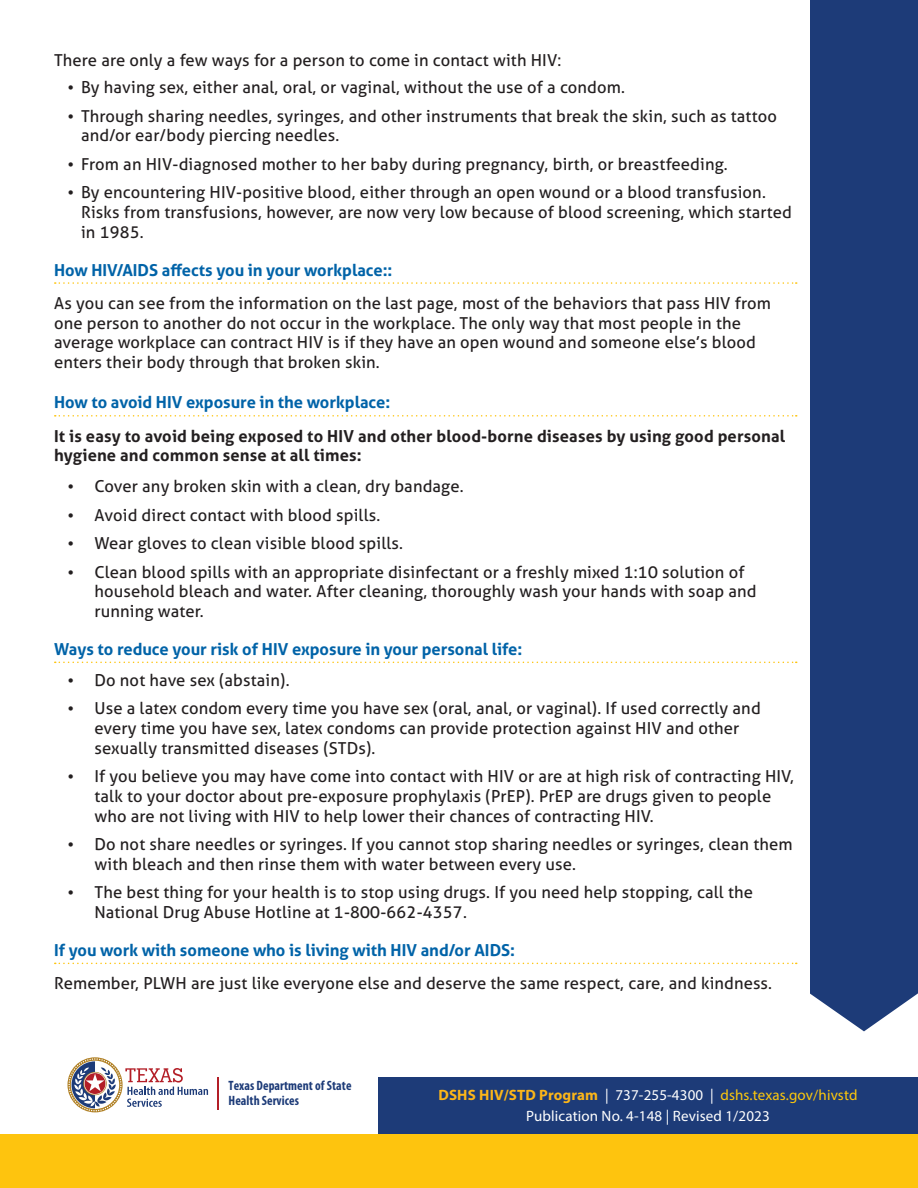
<style>
.page{position:relative;width:918px;height:1188px;background:#fff}
.page>*{position:absolute;margin:0;border:0;box-sizing:border-box;transform-origin:0 0}
.body_copy{font:16.5px/19.8px "Aller";letter-spacing:.01em;color:#231f20}
.subhead_style_2{font:700 16.5px "Aller";color:#0163a8}
.body_copy-2{font:700 16.5px/19.8px "Aller";letter-spacing:.01em;color:#231f20}
.Paragraph_Style_1{font:15px "Myriad Pro";letter-spacing:.01em;color:#fec80b}
.Paragraph_Style_1-2{font:15px "Myriad Pro";letter-spacing:.01em;color:#fff}
.t1{font:700 condensed 13.5px/15.8px "Myriad Pro";letter-spacing:.005em;color:#1d3b78}
.s1{font-weight:700;color:#fcb619}
.s2{color:#fff}
</style>
<div class="page">
<div style="left:378px;top:1078px;width:540px;height:56px;background:#1d3b78"></div>
<div style="left:0;top:1134px;width:918px;height:54px;background:#fec40e"></div>
<hr style="left:218px;top:1078px;width:1px;height:32px;background:#b31e27">
<svg style="left:68px;top:1057px;width:140px;height:55px"></svg>
<div style="left:810px;top:0;width:108px;height:1031px;background:#1d3b78"></div>
<svg style="left:55px;top:282px;width:742px;height:2px"></svg>
<svg style="left:55px;top:415px;width:742px;height:2px"></svg>
<svg style="left:55px;top:662px;width:742px;height:1px"></svg>
<svg style="left:55px;top:963px;width:742px;height:1px"></svg>
<p class="body_copy" style="left:54px;top:50px;width:509px">There are only a few ways for a person to come in contact with HIV:</p>
<p class="body_copy" style="left:68px;top:77px;width:559px">• By having sex, either anal, oral, or vaginal, without the use of a condom.</p>
<p class="body_copy" style="left:81px;top:106px;width:697px;text-indent:-14px">• Through sharing needles, syringes, and other instruments that break the skin, such as tattoo and/or ear/body piercing needles.</p>
<p class="body_copy" style="left:68px;top:154px;width:662px">• From an HIV-diagnosed mother to her baby during pregnancy, birth, or breastfeeding.</p>
<p class="body_copy" style="left:81px;top:182px;width:712px;text-indent:-14px">• By encountering HIV-positive blood, either through an open wound or a blood transfusion.<br>Risks from transfusions, however, are now very low because of blood screening, which started in 1985.</p>
<p class="subhead_style_2" style="left:54px;top:259px;width:340px">How HIV/AIDS affects you in your workplace::</p>
<p class="body_copy" style="left:54px;top:293px;width:719px">As you can see from the information on the last page, most of the behaviors that pass HIV from one person to another do not occur in the workplace. The only way that most people in the average workplace can contract HIV is if they have an open wound and someone else’s blood enters their body through that broken skin.</p>
<p class="subhead_style_2" style="left:54px;top:392px;width:338px">How to avoid HIV exposure in the workplace:</p>
<p class="body_copy-2" style="left:54px;top:426px;width:733px">It is easy to avoid being exposed to HIV and other blood-borne diseases by using good personal hygiene and common sense at all times:</p>
<p class="body_copy" style="left:68px;top:476px;width:398px">• Cover any broken skin with a clean, dry bandage.</p>
<p class="body_copy" style="left:68px;top:505px;width:314px">• Avoid direct contact with blood spills.</p>
<p class="body_copy" style="left:68px;top:533px;width:337px">• Wear gloves to clean visible blood spills.</p>
<p class="body_copy" style="left:94px;top:562px;width:663px;text-indent:-27px">• Clean blood spills with an appropriate disinfectant or a freshly mixed 1:10 solution of household bleach and water. After cleaning, thoroughly wash your hands with soap and running water.</p>
<p class="subhead_style_2" style="left:54px;top:638px;width:470px">Ways to reduce your risk of HIV exposure in your personal life:</p>
<p class="body_copy" style="left:68px;top:670px;width:224px">• Do not have sex (abstain).</p>
<p class="body_copy" style="left:94px;top:698px;width:668px;text-indent:-27px">• Use a latex condom every time you have sex (oral, anal, or vaginal). If used correctly and every time you have sex, latex condoms can provide protection against HIV and other sexually transmitted diseases (STDs).</p>
<p class="body_copy" style="left:94px;top:766px;width:701px;text-indent:-27px">• If you believe you may have come into contact with HIV or are at high risk of contracting HIV, talk to your doctor about pre-exposure prophylaxis (PrEP). PrEP are drugs given to people who are not living with HIV to help lower their chances of contracting HIV.</p>
<p class="body_copy" style="left:94px;top:834px;width:700px;text-indent:-27px">• Do not share needles or syringes. If you cannot stop sharing needles or syringes, clean them with bleach and then rinse them with water between every use.</p>
<p class="body_copy" style="left:94px;top:883px;width:660px;text-indent:-27px">• The best thing for your health is to stop using drugs. If you need help stopping, call the<br>National Drug Abuse Hotline at 1-800-662-4357.</p>
<p class="subhead_style_2" style="left:54px;top:940px;width:463px">If you work with someone who is living with HIV and/or AIDS:</p>
<p class="body_copy" style="left:54px;top:973px;width:720px">Remember, PLWH are just like everyone else and deserve the same respect, care, and kindness.</p>
<p class="t1" style="left:229px;top:1077px;width:125px">Texas Department of State<br>Health Services</p>
<p class="Paragraph_Style_1" style="left:438px;top:1086px;width:421px"><span class="s1">DSHS HIV/STD Program</span> <span class="s2">| 737-255-4300 |</span> dshs.texas.gov/hivstd</p>
<p class="Paragraph_Style_1-2" style="left:526px;top:1107px;width:245px">Publication No. 4-148 | Revised 1/2023</p>
</div>
